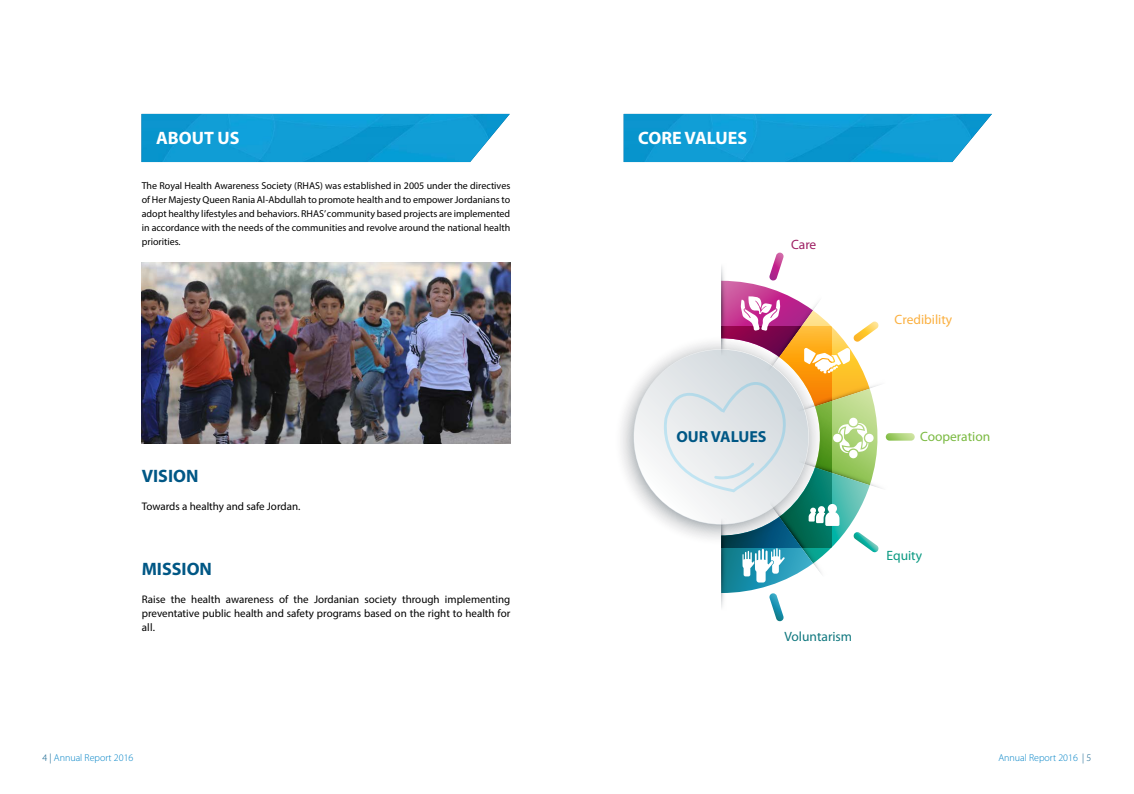
<style>
.page{position:relative;width:1134px;height:794px;background:#fff}
.page>*{position:absolute;margin:0;border:0;box-sizing:border-box;transform-origin:0 0}
.t1{font:700 18px "Myriad Pro";color:#fff}
.t2{font:700 18px "Myriad Pro";color:#005785}
.t3{font:700 16px "Myriad Pro";color:#005785}
.t4{font:13.5px "Myriad Pro";color:#fbb040}
.t5{font:13.5px "Myriad Pro";color:#7bba42}
.t6{font:13.5px "Myriad Pro";color:#0f777e}
.t7{font:13.5px "Myriad Pro";color:#099981}
.t8{font:13.5px "Myriad Pro";color:#9e1f63}
.t9{font:11px/14px "Myriad Pro";color:#000}
.t10{font:10px/14px "Myriad Pro";color:#000;text-align:justify}
.t11{font:300 10px "Myriad Pro";color:#0082c6}
.s1{color:#005785}
</style>
<div class="page">
<svg style="left:611px;top:326px;width:221px;height:221px"></svg>
<svg style="left:634px;top:253px;width:281px;height:368px"></svg>
<img style="left:142px;top:262px;width:368px;height:181px">
<img style="left:141px;top:114px;width:369px;height:48px">
<img style="left:624px;top:114px;width:368px;height:48px">
<h1 class="t1" style="left:156px;top:126px;width:85px">ABOUT US</h1>
<p class="t10" style="left:142px;top:179px;width:370px">The Royal Health Awareness Society (RHAS) was established in 2005 under the directives of Her Majesty Queen Rania Al-Abdullah to promote health and to empower Jordanians to adopt healthy lifestyles and behaviors. RHAS’community based projects are implemented in accordance with the needs of the communities and revolve around the national health priorities.</p>
<h1 class="t2" style="left:142px;top:464px;width:58px">VISION</h1>
<p class="t9" style="left:142px;top:499px;width:160px">Towards a healthy and safe Jordan.</p>
<h1 class="t2" style="left:142px;top:557px;width:72px">MISSION</h1>
<p class="t9" style="left:279px;top:592px;width:11px">of</p>
<p class="t9" style="left:171px;top:592px;width:17px">the</p>
<p class="t9" style="left:191px;top:592px;width:31px">health</p>
<p class="t9" style="left:293px;top:592px;width:17px">the</p>
<p class="t9" style="left:314px;top:592px;width:47px">Jordanian</p>
<p class="t9" style="left:402px;top:592px;width:39px">through</p>
<p class="t9" style="left:445px;top:592px;width:67px">implementing</p>
<p class="t9" style="left:142px;top:592px;width:370px">Raise<br>preventative public health and safety programs based on the right to health for all.</p>
<p class="t9" style="left:364px;top:592px;width:34px">society</p>
<p class="t9" style="left:226px;top:592px;width:49px">awareness</p>
<p class="t11" style="left:43px;top:751px;width:92px"><span class="s1">4 |</span> Annual Report 2016</p>
<h1 class="t1" style="left:638px;top:126px;width:110px">CORE VALUES</h1>
<h3 class="t8" style="left:791px;top:236px;width:27px">Care</h3>
<h2 class="t3" style="left:676px;top:426px;width:92px">OUR VALUES</h2>
<h3 class="t4" style="left:895px;top:311px;width:59px">Credibility</h3>
<h3 class="t5" style="left:920px;top:428px;width:72px">Cooperation</h3>
<h3 class="t6" style="left:784px;top:628px;width:69px">Voluntarism</h3>
<h3 class="t7" style="left:886px;top:547px;width:37px">Equity</h3>
<p class="t11" style="left:998px;top:751px;width:95px">Annual Report 2016 <span class="s1">5|</span></p>
</div>
